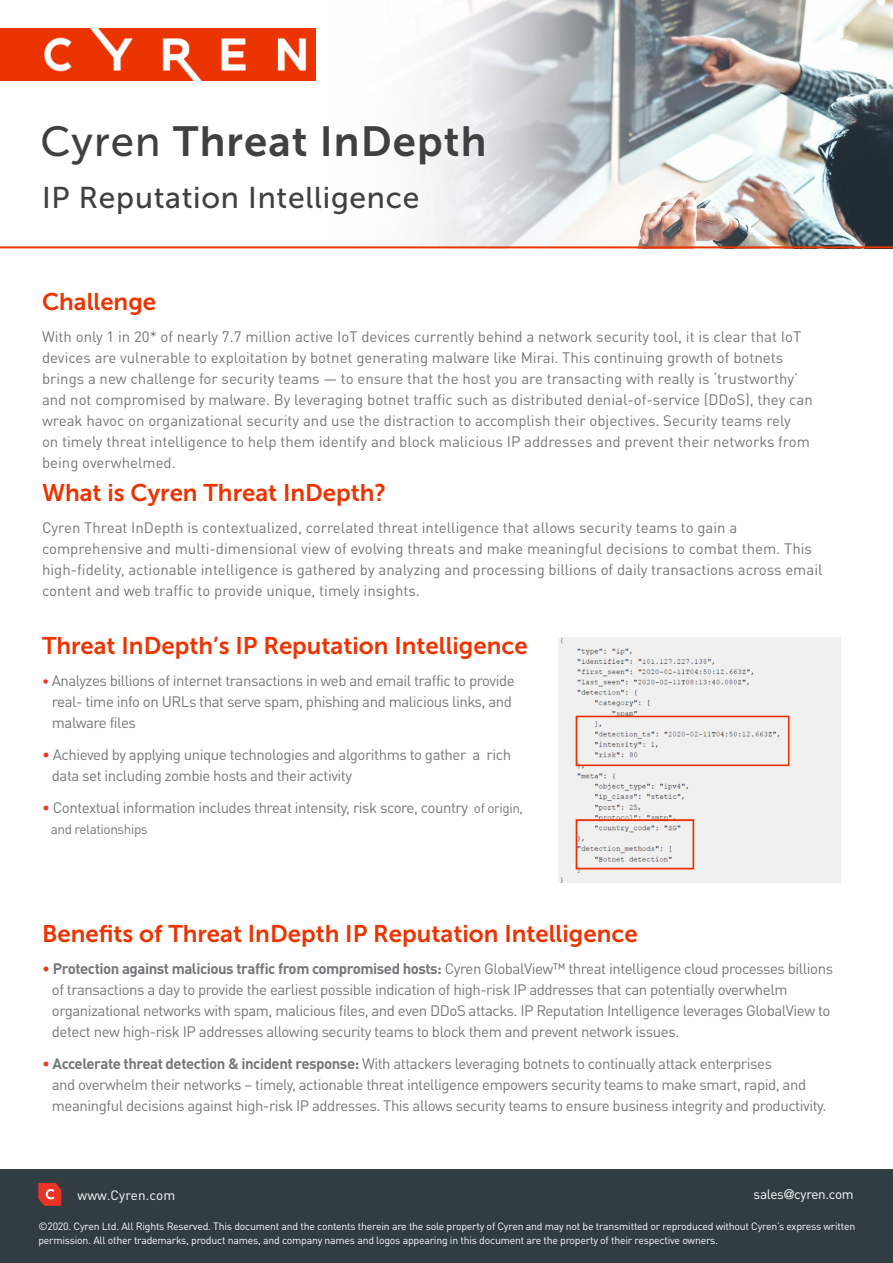
<style>
.page{position:relative;width:893px;height:1263px;background:#fff}
.page>*{position:absolute;margin:0;border:0;box-sizing:border-box;transform-origin:0 0}
.t1{font:42px "Museo Sans 700";letter-spacing:.025em;color:#413f41}
.t2{font:30px "Museo Sans 500";letter-spacing:.025em;color:#413f41}
.t3{font:24px "Museo Sans 700";color:#eb3400}
.t4{font:15px/21px "DINOT";letter-spacing:-.03em;color:#76777a}
.t5{font:15px/21px "DINOT";color:#76777a}
.t6{font:13.5px "DINOT";letter-spacing:-.03em;color:#76777a}
.Body_text{font:13.5px "DINOT";letter-spacing:-.02em;color:#fff}
.Back_Cover_Copy{font:13.5px "DINOT";letter-spacing:.01em;color:#fff}
.t7{font:10.5px/13.5px "DINOT";letter-spacing:-.02em;color:#fff}
.s1{font-family:"Museo Sans 500"}
.s2{font-size:13.5px;color:#eb3524}
.s3{color:#eb3524}
.s4{font-size:13.5px}
.s5{font-weight:700}
.s6{font-family:"Helvetica Neue"}
</style>
<div class="page">
<img style="left:0;top:0;width:893px;height:249px">
<img style="left:0;top:28px;width:315px;height:52px">
<hr style="left:0;top:246px;width:893px;height:2px;background:#eb3400">
<div style="left:0;top:1169px;width:893px;height:94px;background:#323c43"></div>
<svg style="left:38px;top:1183px;width:23px;height:23px"></svg>
<img style="left:558px;top:637px;width:282px;height:245px">
<p class="t1" style="left:40px;top:118px;width:447px"><span class="s1">Cyren</span> Threat InDepth</p>
<p class="t2" style="left:42px;top:181px;width:379px">IP Reputation Intelligence</p>
<h3 class="t3" style="left:42px;top:288px;width:116px">Challenge</h3>
<h3 class="t5" style="left:42px;top:325px;width:772px">With only 1 in 20* of nearly 7.7 million active IoT devices currently behind a network security tool, it is clear that IoT devices are vulnerable to exploitation by botnet generating malware like Mirai. This continuing growth of botnets brings a new challenge for security teams — to ensure that the host you are transacting with really is ‘trustworthy’ and not compromised by malware. By leveraging botnet traffic such as distributed denial-of-service (DDoS), they can wreak havoc on organizational security and use the distraction to accomplish their objectives. Security teams rely<br>on timely threat intelligence to help them identify and block malicious IP addresses and prevent their networks from being overwhelmed.</h3>
<h3 class="t3" style="left:42px;top:480px;width:346px">What is Cyren Threat InDepth?</h3>
<h3 class="t5" style="left:42px;top:517px;width:782px">Cyren Threat InDepth is contextualized, correlated threat intelligence that allows security teams to gain a comprehensive and multi-dimensional view of evolving threats and make meaningful decisions to combat them. This high-fidelity, actionable intelligence is gathered by analyzing and processing billions of daily transactions across email content and web traffic to provide unique, timely insights.</h3>
<h3 class="t3" style="left:42px;top:633px;width:487px">Threat InDepth’s IP Reputation Intelligence</h3>
<h3 class="t4" style="left:52px;top:670px;width:464px;text-indent:-10px"><span class="s2">•</span> Analyzes billions of internet transactions in web and email traffic to provide real- time info on URLs that serve spam, phishing and malicious links, and malware files</h3>
<h3 class="t4" style="left:52px;top:744px;width:461px;text-indent:-10px"><span class="s3">•</span> Achieved by applying unique technologies and algorithms to gather a rich data set including zombie hosts and their activity</h3>
<h3 class="t4" style="left:42px;top:796px;width:483px"><span class="s3">•</span> Contextual information includes threat intensity, risk score, country <span class="s4">of origin,</span></h3>
<h3 class="t6" style="left:51px;top:820px;width:98px">and relationships</h3>
<h3 class="t3" style="left:42px;top:920px;width:597px">Benefits of Threat InDepth IP Reputation Intelligence</h3>
<h3 class="t4" style="left:52px;top:957px;width:783px;text-indent:-10px"><span class="s3">•</span> <span class="s5">Protection against malicious traffic from compromised hosts:</span> Cyren GlobalView™ threat intelligence cloud processes billions of transactions a day to provide the earliest possible indication of high-risk IP addresses that can potentially overwhelm organizational networks with spam, malicious files, and even DDoS attacks. IP Reputation Intelligence leverages GlobalView to detect new high-risk IP addresses allowing security teams to block them and prevent network issues.</h3>
<h3 class="t4" style="left:52px;top:1052px;width:776px;text-indent:-10px"><span class="s3">•</span> <span class="s5">Accelerate threat detection &amp; incident response:</span> With attackers leveraging botnets to continually attack enterprises<br>and overwhelm their networks – timely, actionable threat intelligence empowers security teams to make smart, rapid, and meaningful decisions against high-risk IP addresses. This allows security teams to ensure business integrity and productivity.</h3>
<p class="Back_Cover_Copy" style="left:77px;top:1186px;width:99px">www.Cyren.com</p>
<p class="Body_text" style="left:754px;top:1186px;width:102px">sales<span class="s6">@</span>cyren.com</p>
<p class="t7" style="left:38px;top:1220px;width:818px">©2020. Cyren Ltd. All Rights Reserved. This document and the contents therein are the sole property of Cyren and may not be transmitted or reproduced without Cyren’s express written permission. All other trademarks, product names, and company names and logos appearing in this document are the property of their respective owners.</p>
</div>
